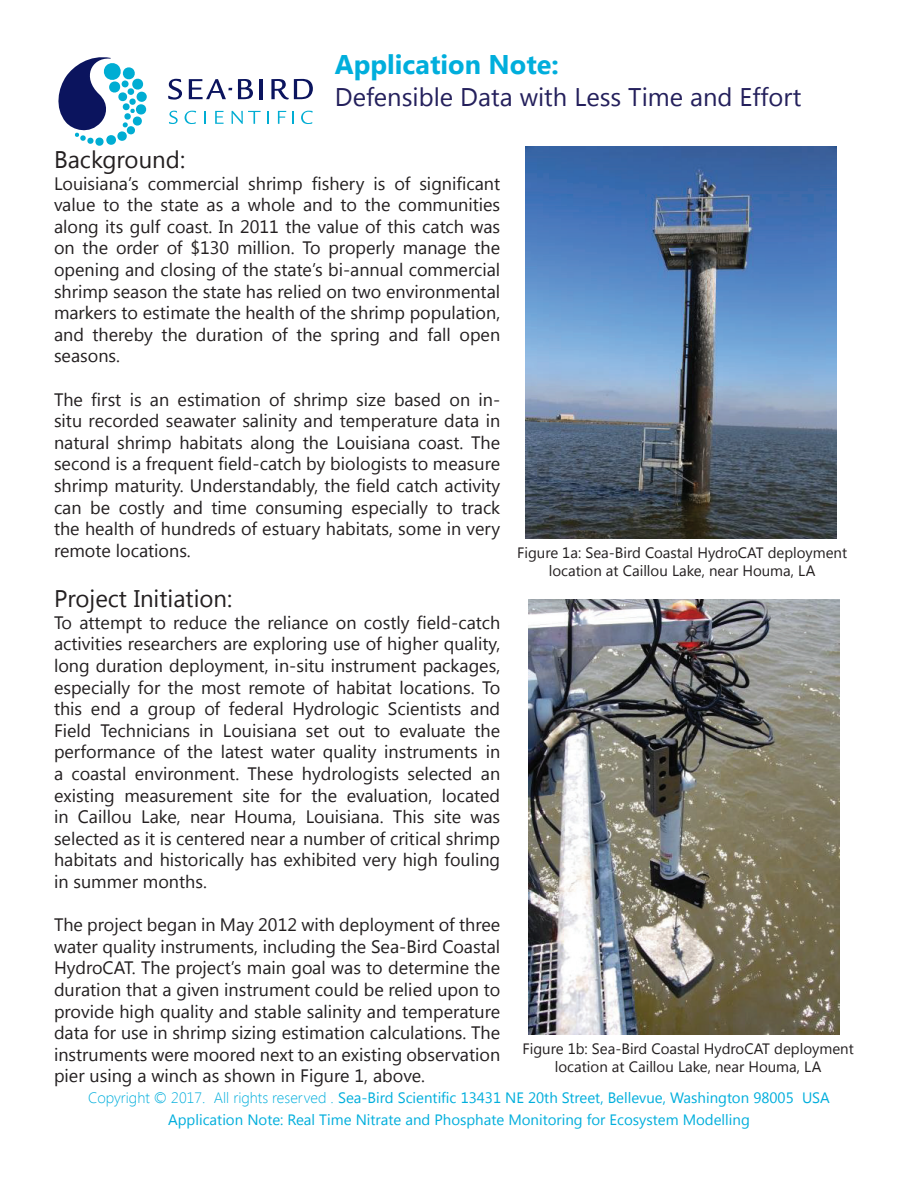
<style>
.page{position:relative;width:918px;height:1188px;background:#fff}
.page>*{position:absolute;margin:0;border:0;box-sizing:border-box;transform-origin:0 0}
.t1{font:700 27px "Segoe UI";color:#00aedc}
.t2{font:25.5px "Segoe UI";color:#24205c}
.t3{font:24px "Segoe UI";color:#231f20}
.t4{font:18px/21.6px "Segoe UI";color:#231f20;text-align:justify}
.t5{font:15px/21.6px "Segoe UI";color:#00aedc;text-align:center}
.t6{font:15px/18px "Segoe UI";color:#231f20;text-align:center}
.s1{font-weight:300}
</style>
<div class="page">
<svg style="left:168px;top:79px;width:14px;height:21px"></svg>
<svg style="left:189px;top:79px;width:43px;height:20px"></svg>
<svg style="left:238px;top:79px;width:15px;height:20px"></svg>
<hr style="left:260px;top:79px;width:3px;height:20px;background:#0b145e">
<svg style="left:271px;top:79px;width:42px;height:20px"></svg>
<svg style="left:169px;top:111px;width:9px;height:13px"></svg>
<svg style="left:185px;top:111px;width:11px;height:13px"></svg>
<svg style="left:205px;top:111px;width:1px;height:13px"></svg>
<svg style="left:215px;top:111px;width:9px;height:13px"></svg>
<svg style="left:232px;top:111px;width:29px;height:13px"></svg>
<svg style="left:267px;top:111px;width:2px;height:13px"></svg>
<svg style="left:278px;top:111px;width:8px;height:13px"></svg>
<svg style="left:292px;top:111px;width:2px;height:13px"></svg>
<svg style="left:301px;top:111px;width:12px;height:13px"></svg>
<svg style="left:58px;top:57px;width:89px;height:89px"></svg>
<div style="left:136px;top:91px;width:11px;height:11px;background:#00add3;border-radius:50%"></div>
<svg style="left:121px;top:80px;width:8px;height:8px"></svg>
<img style="left:526px;top:146px;width:311px;height:392px">
<img style="left:529px;top:600px;width:310px;height:434px">
<h1 class="t1" style="left:335px;top:45px;width:225px">Application Note:</h1>
<h2 class="t2" style="left:335px;top:79px;width:468px">Defensible Data with Less Time and Effort</h2>
<h3 class="t3" style="left:54px;top:143px;width:133px">Background:</h3>
<p class="t4" style="left:54px;top:172px;width:448px">Louisiana’s commercial shrimp fishery is of significant value to the state as a whole and to the communities along its gulf coast. In 2011 the value of this catch was on the order of $130 million. To properly manage the opening and closing of the state’s bi-annual commercial shrimp season the state has relied on two environmental markers to estimate the health of the shrimp population, and thereby the duration of the spring and fall open seasons.</p>
<p class="t4" style="left:54px;top:388px;width:448px">The first is an estimation of shrimp size based on in&shy;situ recorded seawater salinity and temperature data in natural shrimp habitats along the Louisiana coast. The second is a frequent field-catch by biologists to measure shrimp maturity. Understandably, the field catch activity can be costly and time consuming especially to track the health of hundreds of estuary habitats, some in very remote locations.</p>
<h3 class="t3" style="left:54px;top:582px;width:180px">Project Initiation:</h3>
<p class="t4" style="left:54px;top:611px;width:448px">To attempt to reduce the reliance on costly field-catch activities researchers are exploring use of higher quality, long duration deployment, in-situ instrument packages, especially for the most remote of habitat locations. To this end a group of federal Hydrologic Scientists and Field Technicians in Louisiana set out to evaluate the performance of the latest water quality instruments in a coastal environment. These hydrologists selected an existing measurement site for the evaluation, located in Caillou Lake, near Houma, Louisiana. This site was selected as it is centered near a number of critical shrimp habitats and historically has exhibited very high fouling in summer months.</p>
<p class="t4" style="left:54px;top:913px;width:448px">The project began in May 2012 with deployment of three water quality instruments, including the Sea-Bird Coastal HydroCAT. The project’s main goal was to determine the duration that a given instrument could be relied upon to provide high quality and stable salinity and temperature data for use in shrimp sizing estimation calculations. The instruments were moored next to an existing observation pier using a winch as shown in Figure 1, above.</p>
<p class="t6" style="left:517px;top:543px;width:332px">Figure 1a: Sea-Bird Coastal HydroCAT deployment location at Caillou Lake, near Houma, LA</p>
<p class="t6" style="left:522px;top:1039px;width:333px">Figure 1b: Sea-Bird Coastal HydroCAT deployment location at Caillou Lake, near Houma, LA</p>
<p class="t5" style="left:88px;top:1086px;width:743px"><span class="s1">Copyright © 2017. All rights reserved .</span> Sea-Bird Scientific 13431 NE 20th Street, Bellevue, Washington 98005 USA<br>Application Note: Real Time Nitrate and Phosphate Monitoring for Ecosystem Modelling</p>
</div>
